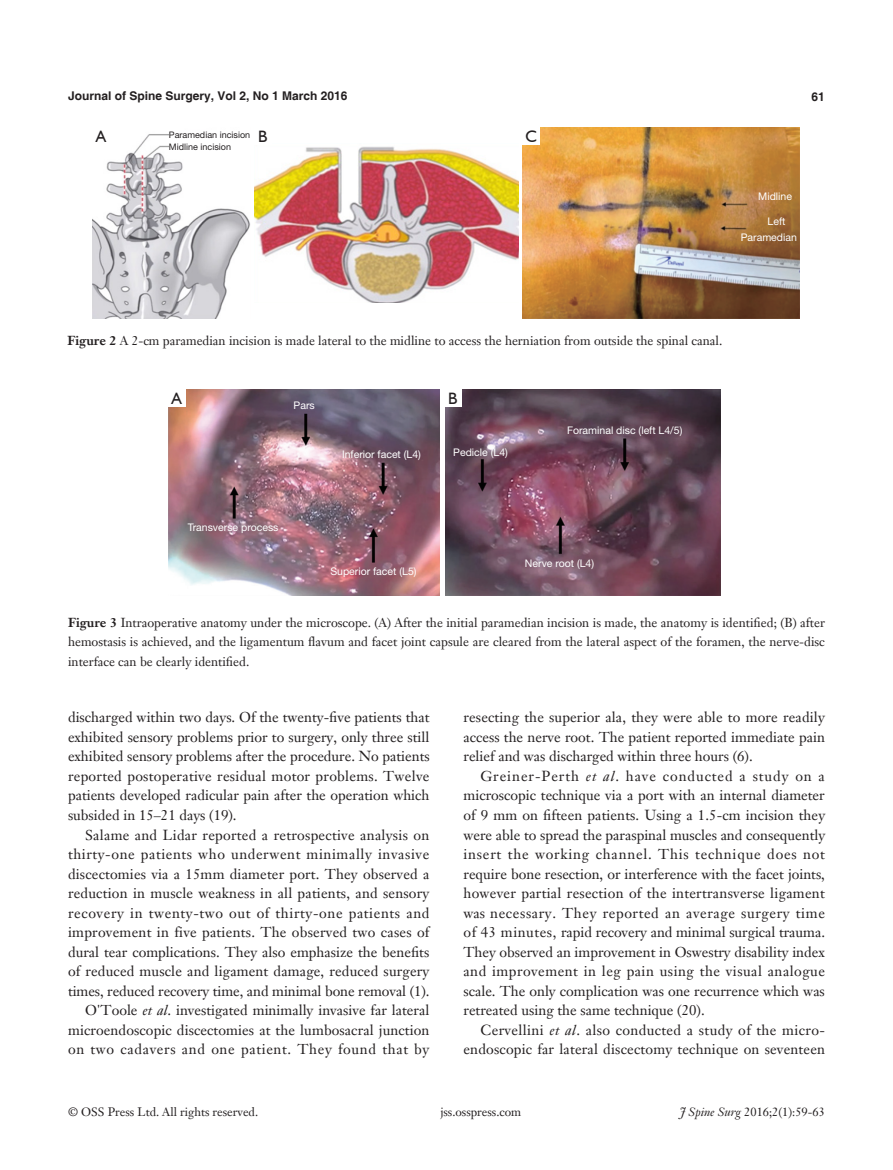
<style>
.page{position:relative;width:893px;height:1170px;background:#fff}
.page>*{position:absolute;margin:0;border:0;box-sizing:border-box;transform-origin:0 0}
.t1{font:16.5px "Humanist 521 BT";color:#231f20}
.t2{font:14.25px/19.5px "Janson Text LT";color:#231f20;text-align:justify}
.二级标题下沉{font:12.75px/19.5px "Janson Text LT";color:#231f20;text-align:justify}
.t3{font:12px "Janson Text LT";color:#231f20}
.t4{font:700 12px "Helvetica";color:#231f20}
.二级标题下沉-2{font:10.5px "Helvetica Neue LT Pro";color:#fff}
.二级标题下沉-3{font:9px "Helvetica Neue LT Pro";color:#231f20}
.s1{font-weight:700}
.s2{font-style:italic}
</style>
<div class="page">
<img style="left:168px;top:389px;width:553px;height:206px">
<div style="left:168px;top:389px;width:17px;height:17px;background:#fff"></div>
<div style="left:444px;top:389px;width:17px;height:17px;background:#fff"></div>
<hr style="left:440px;top:389px;width:4px;height:206px;background:#fff">
<img style="left:92px;top:134px;width:158px;height:185px">
<img style="left:255px;top:146px;width:263px;height:156px">
<img style="left:523px;top:128px;width:277px;height:191px">
<div style="left:92px;top:128px;width:17px;height:17px;background:#fff"></div>
<div style="left:523px;top:128px;width:17px;height:17px;background:#fff"></div>
<div style="left:169px;top:130px;width:81px;height:24px;background:#fff"></div>
<p class="t4" style="left:68px;top:88px;width:281px">Journal of Spine Surgery, Vol 2, No 1 March 2016</p>
<p class="t4" style="left:812px;top:89px;width:15px">61</p>
<p class="t1" style="left:96px;top:126px;width:12px">A</p>
<p class="二级标题下沉-3" style="left:169px;top:129px;width:83px">Paramedian incision</p>
<p class="t1" style="left:258px;top:126px;width:11px">B</p>
<p class="t1" style="left:525px;top:126px;width:13px">C</p>
<p class="二级标题下沉-3" style="left:169px;top:141px;width:64px">Midline incision</p>
<p class="二级标题下沉-2" style="left:758px;top:189px;width:35px">Midline</p>
<p class="二级标题下沉-2" style="left:741px;top:231px;width:58px">Paramedian</p>
<p class="二级标题下沉-2" style="left:767px;top:214px;width:19px">Left</p>
<p class="二级标题下沉" style="left:68px;top:331px;width:656px"><span class="s1">Figure 2</span> A 2-cm paramedian incision is made lateral to the midline to access the herniation from outside the spinal canal.</p>
<p class="t1" style="left:171px;top:388px;width:12px">A</p>
<p class="t1" style="left:448px;top:388px;width:11px">B</p>
<p class="二级标题下沉-2" style="left:294px;top:399px;width:23px">Pars</p>
<p class="二级标题下沉-2" style="left:342px;top:447px;width:80px">Inferior facet (L4)</p>
<p class="二级标题下沉-2" style="left:453px;top:445px;width:56px">Pedicle (L4)</p>
<p class="二级标题下沉-2" style="left:567px;top:424px;width:117px">Foraminal disc (left L4/5)</p>
<p class="二级标题下沉-2" style="left:188px;top:520px;width:92px">Transverse process</p>
<p class="二级标题下沉-2" style="left:330px;top:564px;width:88px">Superior facet (L5)</p>
<p class="二级标题下沉-2" style="left:525px;top:556px;width:71px">Nerve root (L4)</p>
<p class="二级标题下沉" style="left:68px;top:612px;width:758px"><span class="s1">Figure 3</span> Intraoperative anatomy under the microscope. (A) After the initial paramedian incision is made, the anatomy is identified; (B) after hemostasis is achieved, and the ligamentum flavum and facet joint capsule are cleared from the lateral aspect of the foramen, the nerve-disc interface can be clearly identified.</p>
<p class="t2" style="left:68px;top:707px;width:363px">discharged within two days. Of the twenty-five patients that exhibited sensory problems prior to surgery, only three still exhibited sensory problems after the procedure. No patients reported postoperative residual motor problems. Twelve patients developed radicular pain after the operation which subsided in 15–21 days (19).</p>
<p class="t2" style="left:68px;top:824px;width:363px;text-indent:17px">Salame and Lidar reported a retrospective analysis on thirty-one patients who underwent minimally invasive discectomies via a 15mm diameter port. They observed a reduction in muscle weakness in all patients, and sensory recovery in twenty-two out of thirty-one patients and improvement in five patients. The observed two cases of dural tear complications. They also emphasize the benefits of reduced muscle and ligament damage, reduced surgery times, reduced recovery time, and minimal bone removal (1).</p>
<p class="t2" style="left:68px;top:1000px;width:363px;text-indent:17px">O'Toole <span class="s2">et al</span>. investigated minimally invasive far lateral microendoscopic discectomies at the lumbosacral junction on two cadavers and one patient. They found that by</p>
<p class="t2" style="left:463px;top:707px;width:363px">resecting the superior ala, they were able to more readily access the nerve root. The patient reported immediate pain relief and was discharged within three hours (6).</p>
<p class="t2" style="left:463px;top:766px;width:363px;text-indent:17px">Greiner-Perth <span class="s2">et al</span>. have conducted a study on a microscopic technique via a port with an internal diameter of 9 mm on fifteen patients. Using a 1.5-cm incision they were able to spread the paraspinal muscles and consequently insert the working channel. This technique does not require bone resection, or interference with the facet joints, however partial resection of the intertransverse ligament was necessary. They reported an average surgery time of 43 minutes, rapid recovery and minimal surgical trauma.<br>They observed an improvement in Oswestry disability index and improvement in leg pain using the visual analogue scale. The only complication was one recurrence which was retreated using the same technique (20).</p>
<p class="t2" style="left:463px;top:1019px;width:363px;text-align:right">Cervellini <span class="s2">et al</span>. also conducted a study of the micro&shy;endoscopic far lateral discectomy technique on seventeen</p>
<p class="t3" style="left:68px;top:1104px;width:192px">© OSS Press Ltd. All rights reserved.</p>
<p class="t3" style="left:440px;top:1104px;width:82px">jss.osspress.com</p>
<p class="t3" style="left:680px;top:1104px;width:147px"><span class="s2">J Spine Surg</span> 2016;2(1):59-63</p>
</div>
